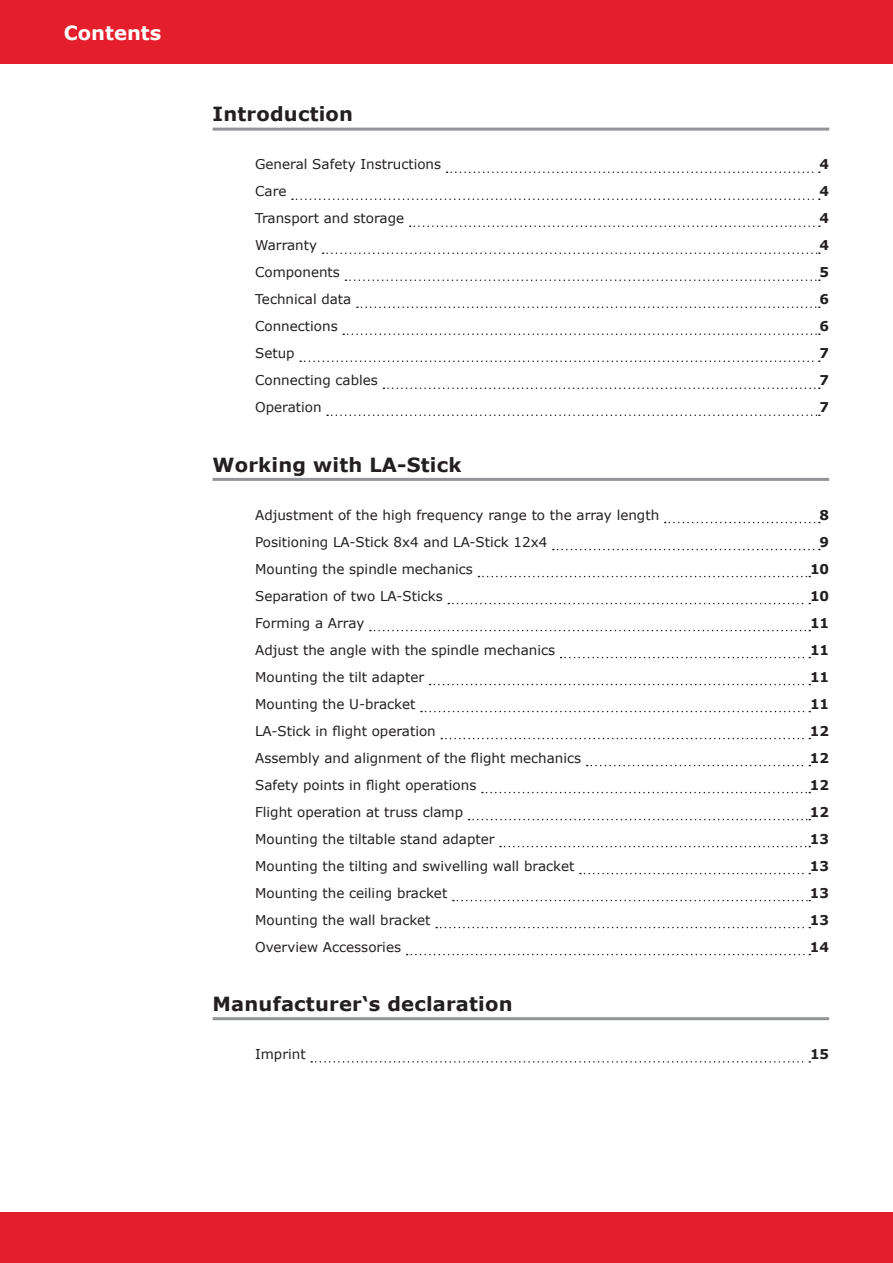
<style>
.page{position:relative;width:893px;height:1263px;background:#fff}
.page>*{position:absolute;margin:0;border:0;box-sizing:border-box;transform-origin:0 0}
.t1{font:700 19.5px "Verdana";letter-spacing:.01em;color:#231f20}
.t2{font:700 19.5px "Verdana";color:#fff}
.t3{font:13.5px "Verdana";color:#231f20}
.t4{font:700 13.5px "Verdana";color:#231f20}
</style>
<div class="page">
<div style="left:0;top:0;width:893px;height:64px;background:#e41e2b"></div>
<div style="left:0;top:1212px;width:893px;height:51px;background:#e41e2b"></div>
<hr style="left:213px;top:128px;width:616px;height:3px;background:#939598">
<svg style="left:447px;top:171px;width:373px;height:2px"></svg>
<svg style="left:292px;top:198px;width:528px;height:2px"></svg>
<svg style="left:410px;top:225px;width:410px;height:2px"></svg>
<svg style="left:323px;top:252px;width:497px;height:2px"></svg>
<svg style="left:345px;top:279px;width:475px;height:2px"></svg>
<svg style="left:357px;top:306px;width:463px;height:2px"></svg>
<svg style="left:343px;top:333px;width:477px;height:2px"></svg>
<svg style="left:300px;top:360px;width:520px;height:2px"></svg>
<svg style="left:383px;top:387px;width:437px;height:2px"></svg>
<svg style="left:327px;top:414px;width:493px;height:2px"></svg>
<hr style="left:213px;top:478px;width:616px;height:3px;background:#939598">
<svg style="left:665px;top:522px;width:155px;height:1px"></svg>
<svg style="left:553px;top:549px;width:267px;height:1px"></svg>
<svg style="left:478px;top:576px;width:332px;height:1px"></svg>
<svg style="left:448px;top:603px;width:362px;height:1px"></svg>
<svg style="left:370px;top:630px;width:440px;height:1px"></svg>
<svg style="left:561px;top:657px;width:249px;height:1px"></svg>
<svg style="left:430px;top:684px;width:380px;height:1px"></svg>
<svg style="left:421px;top:711px;width:389px;height:1px"></svg>
<svg style="left:441px;top:738px;width:369px;height:1px"></svg>
<svg style="left:587px;top:765px;width:223px;height:1px"></svg>
<svg style="left:482px;top:792px;width:328px;height:1px"></svg>
<svg style="left:469px;top:819px;width:341px;height:1px"></svg>
<svg style="left:500px;top:846px;width:310px;height:1px"></svg>
<svg style="left:580px;top:873px;width:230px;height:1px"></svg>
<svg style="left:453px;top:900px;width:357px;height:1px"></svg>
<svg style="left:436px;top:927px;width:374px;height:1px"></svg>
<svg style="left:407px;top:954px;width:403px;height:1px"></svg>
<hr style="left:213px;top:1017px;width:616px;height:3px;background:#939598">
<svg style="left:311px;top:1061px;width:499px;height:1px"></svg>
<h1 class="t2" style="left:64px;top:20px;width:99px">Contents</h1>
<h1 class="t1" style="left:213px;top:100px;width:142px">Introduction</h1>
<p class="t3" style="left:255px;top:155px;width:188px">General Safety Instructions</p>
<p class="t4" style="left:820px;top:155px;width:11px">4</p>
<p class="t3" style="left:255px;top:182px;width:33px">Care</p>
<p class="t4" style="left:820px;top:182px;width:11px">4</p>
<p class="t3" style="left:255px;top:209px;width:151px">Transport and storage</p>
<p class="t4" style="left:820px;top:209px;width:11px">4</p>
<p class="t3" style="left:255px;top:236px;width:63px">Warranty</p>
<p class="t4" style="left:820px;top:236px;width:11px">4</p>
<p class="t3" style="left:255px;top:263px;width:86px">Components</p>
<p class="t4" style="left:820px;top:263px;width:11px">5</p>
<p class="t3" style="left:255px;top:290px;width:98px">Technical data</p>
<p class="t4" style="left:820px;top:290px;width:11px">6</p>
<p class="t3" style="left:255px;top:317px;width:84px">Connections</p>
<p class="t4" style="left:819px;top:317px;width:11px">6</p>
<p class="t3" style="left:255px;top:344px;width:41px">Setup</p>
<p class="t4" style="left:819px;top:344px;width:11px">7</p>
<p class="t3" style="left:255px;top:371px;width:124px">Connecting cables</p>
<p class="t4" style="left:819px;top:371px;width:11px">7</p>
<p class="t3" style="left:255px;top:398px;width:68px">Operation</p>
<p class="t4" style="left:819px;top:398px;width:11px">7</p>
<h1 class="t1" style="left:213px;top:451px;width:250px">Working with LA-Stick</h1>
<p class="t3" style="left:255px;top:505px;width:406px">Adjustment of the high frequency range to the array length</p>
<p class="t4" style="left:820px;top:505px;width:11px">8</p>
<p class="t3" style="left:255px;top:532px;width:294px">Positioning LA-Stick 8x4 and LA-Stick 12x4</p>
<p class="t4" style="left:820px;top:532px;width:11px">9</p>
<p class="t3" style="left:255px;top:559px;width:219px">Mounting the spindle mechanics</p>
<p class="t4" style="left:810px;top:559px;width:21px">10</p>
<p class="t3" style="left:255px;top:586px;width:189px">Separation of two LA-Sticks</p>
<p class="t4" style="left:810px;top:586px;width:21px">10</p>
<p class="t3" style="left:255px;top:613px;width:111px">Forming a Array</p>
<p class="t4" style="left:810px;top:613px;width:21px">11</p>
<p class="t3" style="left:255px;top:640px;width:301px">Adjust the angle with the spindle mechanics</p>
<p class="t4" style="left:810px;top:640px;width:21px">11</p>
<p class="t3" style="left:255px;top:667px;width:171px">Mounting the tilt adapter</p>
<p class="t4" style="left:810px;top:667px;width:21px">11</p>
<p class="t3" style="left:255px;top:694px;width:162px">Mounting the U-bracket</p>
<p class="t4" style="left:810px;top:694px;width:21px">11</p>
<p class="t3" style="left:255px;top:721px;width:182px">LA-Stick in flight operation</p>
<p class="t4" style="left:810px;top:721px;width:21px">12</p>
<p class="t3" style="left:255px;top:748px;width:328px">Assembly and alignment of the flight mechanics</p>
<p class="t4" style="left:810px;top:748px;width:21px">12</p>
<p class="t3" style="left:255px;top:775px;width:223px">Safety points in flight operations</p>
<p class="t4" style="left:810px;top:775px;width:21px">12</p>
<p class="t3" style="left:255px;top:802px;width:210px">Flight operation at truss clamp</p>
<p class="t4" style="left:810px;top:802px;width:21px">12</p>
<p class="t3" style="left:255px;top:829px;width:241px">Mounting the tiltable stand adapter</p>
<p class="t4" style="left:810px;top:829px;width:21px">13</p>
<p class="t3" style="left:255px;top:856px;width:321px">Mounting the tilting and swivelling wall bracket</p>
<p class="t4" style="left:810px;top:856px;width:21px">13</p>
<p class="t3" style="left:255px;top:883px;width:194px">Mounting the ceiling bracket</p>
<p class="t4" style="left:810px;top:883px;width:21px">13</p>
<p class="t3" style="left:255px;top:910px;width:177px">Mounting the wall bracket</p>
<p class="t4" style="left:810px;top:910px;width:21px">13</p>
<p class="t3" style="left:255px;top:937px;width:147px">Overview Accessories</p>
<p class="t4" style="left:810px;top:937px;width:21px">14</p>
<h1 class="t1" style="left:213px;top:990px;width:301px">Manufacturer‘s declaration</h1>
<p class="t3" style="left:255px;top:1045px;width:52px">Imprint</p>
<p class="t4" style="left:810px;top:1044px;width:21px">15</p>
</div>
